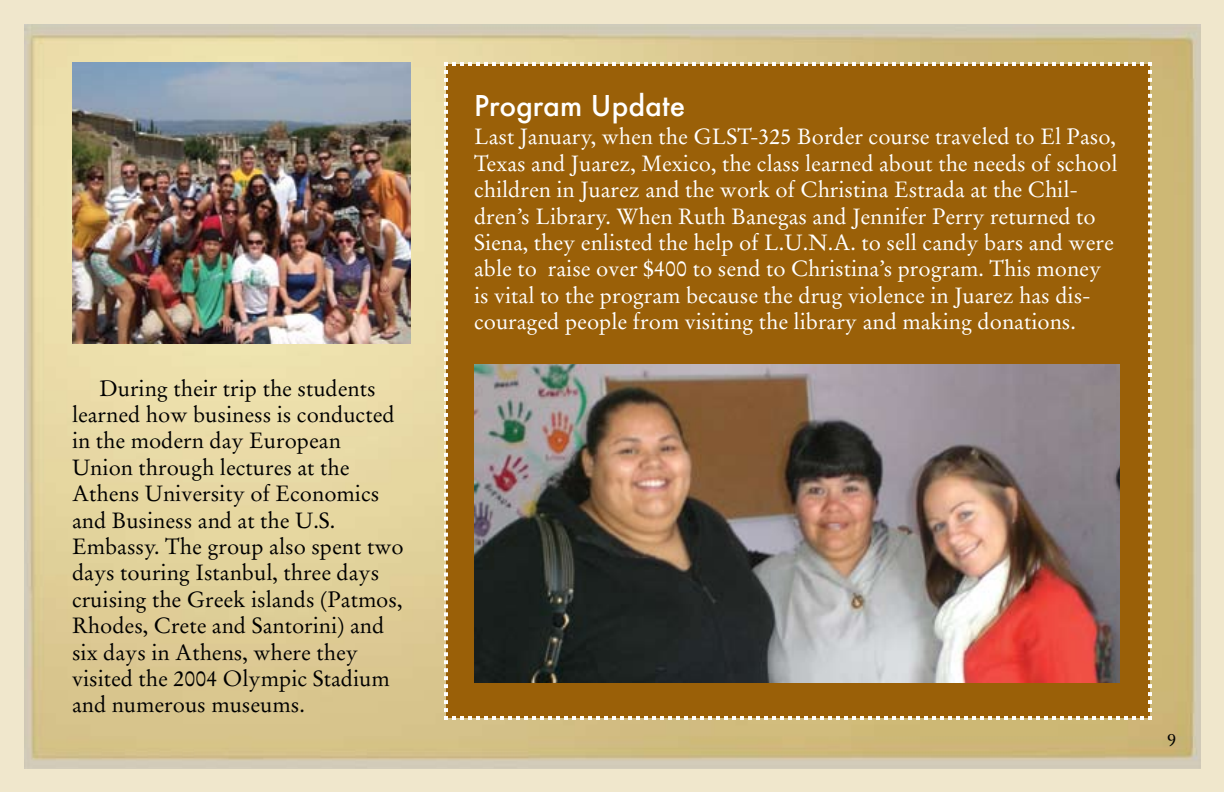
<style>
.page{position:relative;width:1224px;height:792px;background:#f0e7cc}
.page>*{position:absolute;margin:0;border:0;box-sizing:border-box;transform-origin:0 0}
.t1{font:500 28px "Futura";color:#fff}
.t2{font:22px/26.4px "Stempel Garamond LT Std";color:#fff}
.t3{font:22px/26.4px "Stempel Garamond LT Std";color:#000}
.t4{font:18px "Stempel Garamond LT Std";color:#000}
</style>
<div class="page">
<img style="left:24px;top:24px;width:1177px;height:744px">
<div style="left:442px;top:60px;width:712px;height:662px;background:#9a6008"></div>
<img style="left:474px;top:364px;width:646px;height:319px">
<img style="left:72px;top:62px;width:338px;height:282px">
<p class="t3" style="left:72px;top:375px;width:333px;text-indent:28px">During their trip the students learned how business is conducted in the modern day European<br>Union through lectures at the<br>Athens University of Economics and Business and at the U.S.<br>Embassy. The group also spent two days touring Istanbul, three days cruising the Greek islands (Patmos,<br>Rhodes, Crete and Santorini) and six days in Athens, where they visited the 2004 Olympic Stadium and numerous museums.</p>
<p class="t1" style="left:474px;top:86px;width:213px">Program Update</p>
<p class="t2" style="left:474px;top:124px;width:645px">Last January, when the GLST-325 Border course traveled to El Paso, Texas and Juarez, Mexico, the class learned about the needs of school children in Juarez and the work of Christina Estrada at the Chil&shy;dren’s Library. When Ruth Banegas and Jennifer Perry returned to Siena, they enlisted the help of L.U.N.A. to sell candy bars and were able to raise over $400 to send to Christina’s program. This money is vital to the program because the drug violence in Juarez has dis&shy;couraged people from visiting the library and making donations.</p>
<p class="t4" style="left:1167px;top:729px;width:10px">9</p>
</div>
